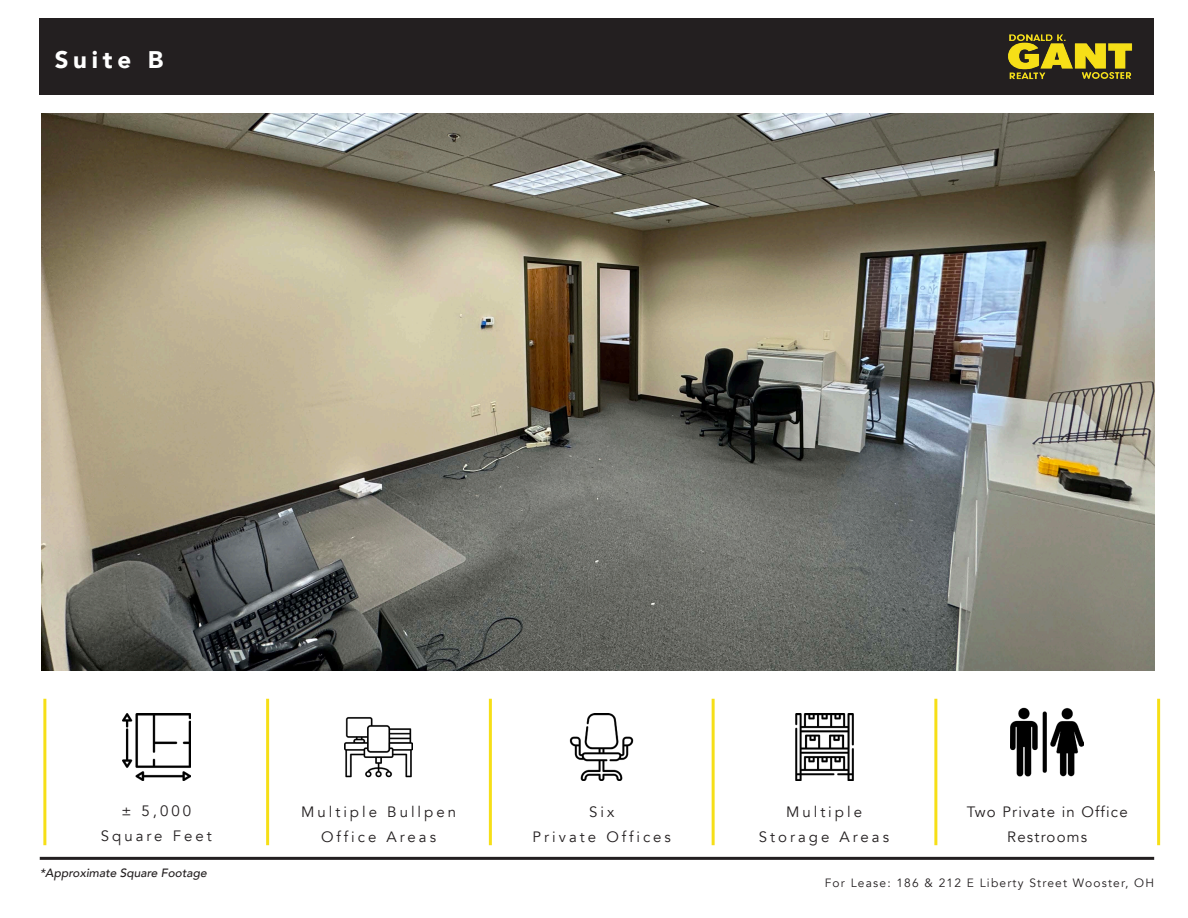
<style>
.page{position:relative;width:1188px;height:918px;background:#fff}
.page>*{position:absolute;margin:0;border:0;box-sizing:border-box;transform-origin:0 0}
.t1{font:900 24px "Avenir";letter-spacing:.2em;color:#fff}
.t2{font:15px "Avenir";letter-spacing:.2em;color:#231f20}
.t3{font:15px "Avenir";letter-spacing:.08em;color:#231f20}
.t4{font:12px "Avenir";letter-spacing:.1em;color:#231f20}
.t5{font:italic 500 12px "Avenir";color:#231f20}
</style>
<div class="page">
<hr style="left:40px;top:857px;width:1114px;height:3px;background:#231f20">
<img style="left:41px;top:113px;width:1113px;height:558px">
<hr style="left:43px;top:699px;width:3px;height:146px;background:#f6df17">
<hr style="left:266px;top:699px;width:3px;height:146px;background:#f6df17">
<hr style="left:489px;top:699px;width:3px;height:146px;background:#f6df17">
<hr style="left:712px;top:699px;width:3px;height:146px;background:#f6df17">
<hr style="left:934px;top:699px;width:3px;height:146px;background:#f6df17">
<hr style="left:1157px;top:699px;width:3px;height:146px;background:#f6df17">
<div style="left:40px;top:18px;width:1114px;height:76px;background:#231f20"></div>
<img style="left:1008px;top:34px;width:124px;height:46px">
<img style="left:122px;top:713px;width:68px;height:68px">
<img style="left:795px;top:713px;width:59px;height:68px">
<img style="left:569px;top:713px;width:65px;height:68px">
<img style="left:1011px;top:707px;width:73px;height:70px">
<img style="left:345px;top:717px;width:67px;height:61px">
<p class="t1" style="left:55px;top:40px;width:110px">Suite B</p>
<p class="t2" style="left:121px;top:801px;width:71px">± 5,000</p>
<p class="t2" style="left:101px;top:827px;width:112px">Square Feet</p>
<p class="t5" style="left:40px;top:866px;width:168px">*Approximate Square Footage</p>
<p class="t2" style="left:301px;top:802px;width:156px">Multiple Bullpen</p>
<p class="t2" style="left:321px;top:828px;width:116px">Office Areas</p>
<p class="t2" style="left:589px;top:802px;width:27px">Six</p>
<p class="t2" style="left:533px;top:828px;width:140px">Private Offices</p>
<p class="t2" style="left:786px;top:802px;width:77px">Multiple</p>
<p class="t2" style="left:759px;top:828px;width:132px">Storage Areas</p>
<p class="t3" style="left:967px;top:802px;width:162px">Two Private in Office</p>
<p class="t3" style="left:1007px;top:828px;width:81px">Restrooms</p>
<p class="t4" style="left:825px;top:876px;width:331px">For Lease: 186 &amp; 212 E Liberty Street Wooster, OH</p>
</div>
